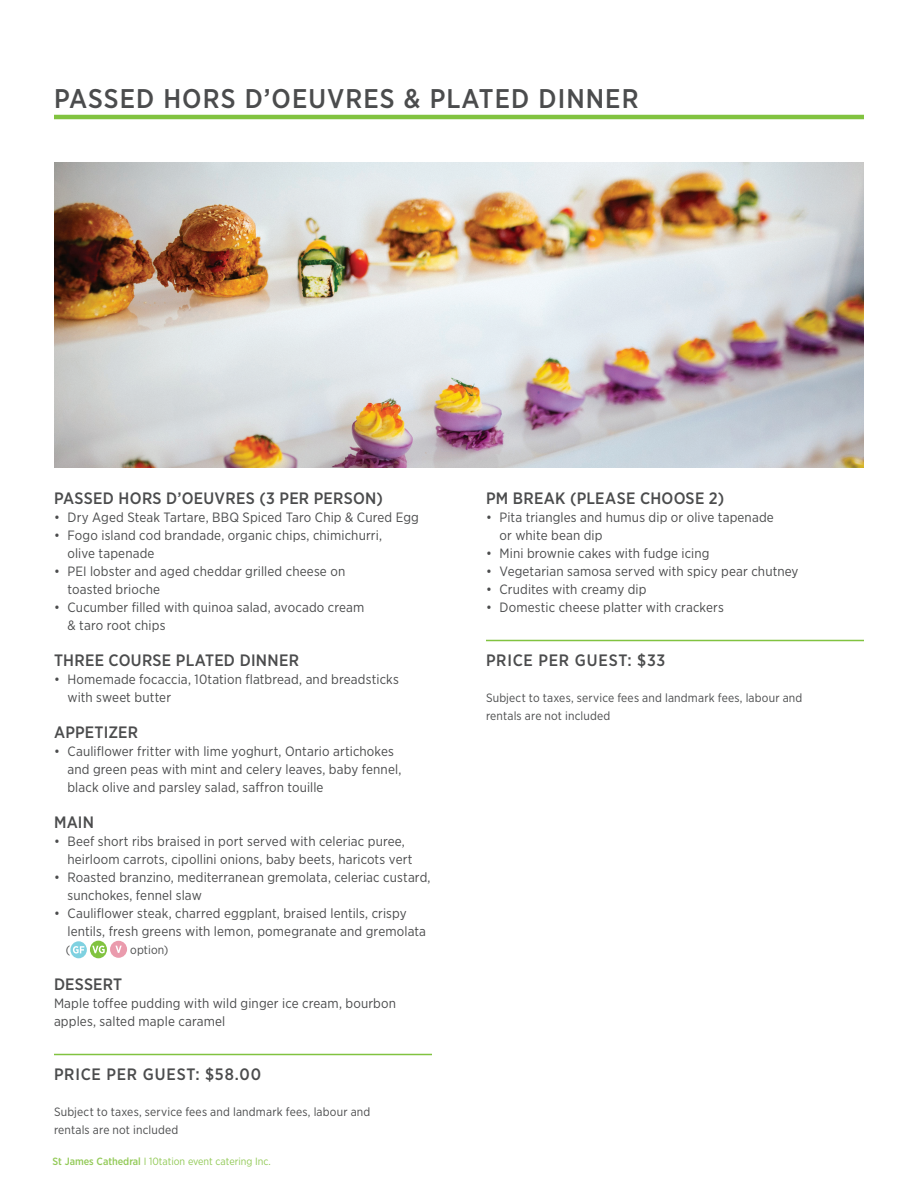
<style>
.page{position:relative;width:918px;height:1188px;background:#fff}
.page>*{position:absolute;margin:0;border:0;box-sizing:border-box;transform-origin:0 0}
.t1{font:500 27px "Gotham Narrow";letter-spacing:.04em;color:#4b4c4d}
.t2{font:500 16.5px "Gotham Narrow";letter-spacing:.02em;color:#4b4c4d}
.t3{font:500 16.5px "Gotham Narrow";letter-spacing:.05em;color:#4b4c4d}
.t4{font:500 16.5px "Gotham Narrow";letter-spacing:.045em;color:#4b4c4d}
.t5{font:13.5px/18px "Gotham Narrow";letter-spacing:.01em;color:#4b4c4d}
.t6{font:12px/18px "Gotham Narrow";letter-spacing:.015em;color:#4b4c4d}
.t7{font:10.5px "Gotham Narrow";color:#93ca58}
.s1{font-weight:500}
</style>
<div class="page">
<hr style="left:54px;top:1054px;width:378px;height:1px;background:#81c340">
<hr style="left:54px;top:115px;width:810px;height:4px;background:#81c340">
<hr style="left:486px;top:640px;width:378px;height:1px;background:#81c340">
<img style="left:54px;top:162px;width:810px;height:306px">
<div style="left:70px;top:941px;width:17px;height:17px;background:#7fd1e0;border-radius:50%"></div>
<svg style="left:73px;top:946px;width:11px;height:8px"></svg>
<svg style="left:90px;top:941px;width:17px;height:17px"></svg>
<svg style="left:92px;top:946px;width:13px;height:7px"></svg>
<div style="left:110px;top:941px;width:17px;height:17px;background:#ea9bad;border-radius:50%"></div>
<svg style="left:115px;top:946px;width:7px;height:7px"></svg>
<h1 class="t1" style="left:54px;top:81px;width:586px">PASSED HORS D’OEUVRES &amp; PLATED DINNER</h1>
<p class="t2" style="left:54px;top:488px;width:331px">PASSED HORS D’OEUVRES (3 PER PERSON)</p>
<p class="t5" style="left:54px;top:508px;width:366px">• Dry Aged Steak Tartare, BBQ Spiced Taro Chip &amp; Cured Egg</p>
<p class="t5" style="left:68px;top:526px;width:316px;text-indent:-14px">• Fogo island cod brandade, organic chips, chimichurri, olive tapenade</p>
<p class="t5" style="left:68px;top:562px;width:279px;text-indent:-14px">• PEI lobster and aged cheddar grilled cheese on toasted brioche</p>
<p class="t5" style="left:68px;top:598px;width:298px;text-indent:-14px">• Cucumber filled with quinoa salad, avocado cream &amp; taro root chips</p>
<p class="t2" style="left:54px;top:650px;width:247px">THREE COURSE PLATED DINNER</p>
<p class="t5" style="left:68px;top:670px;width:333px;text-indent:-14px">• Homemade focaccia, 10tation flatbread, and breadsticks with sweet butter</p>
<p class="t2" style="left:54px;top:722px;width:86px">APPETIZER</p>
<p class="t5" style="left:68px;top:742px;width:335px;text-indent:-14px">• Cauliflower fritter with lime yoghurt, Ontario artichokes and green peas with mint and celery leaves, baby fennel, black olive and parsley salad, saffron touille</p>
<p class="t2" style="left:54px;top:812px;width:42px">MAIN</p>
<p class="t5" style="left:68px;top:832px;width:347px;text-indent:-14px">• Beef short ribs braised in port served with celeriac puree, heirloom carrots, cipollini onions, baby beets, haricots vert</p>
<p class="t5" style="left:68px;top:868px;width:365px;text-indent:-14px">• Roasted branzino, mediterranean gremolata, celeriac custard, sunchokes, fennel slaw</p>
<p class="t5" style="left:68px;top:904px;width:360px;text-indent:-14px">• Cauliflower steak, charred eggplant, braised lentils, crispy lentils, fresh greens with lemon, pomegranate and gremolata</p>
<p class="t6" style="left:66px;top:941px;width:6px">(</p>
<p class="t6" style="left:130px;top:941px;width:40px">option)</p>
<p class="t2" style="left:54px;top:974px;width:70px">DESSERT</p>
<p class="t5" style="left:54px;top:994px;width:344px">Maple toffee pudding with wild ginger ice cream, bourbon apples, salted maple caramel</p>
<p class="t3" style="left:54px;top:1064px;width:209px">PRICE PER GUEST: $58.00</p>
<p class="t6" style="left:54px;top:1103px;width:318px">Subject to taxes, service fees and landmark fees, labour and rentals are not included</p>
<p class="t7" style="left:52px;top:1155px;width:220px"><span class="s1">St James Cathedral</span> I 10tation event catering Inc.</p>
<p class="t2" style="left:486px;top:488px;width:240px">PM BREAK (PLEASE CHOOSE 2)</p>
<p class="t5" style="left:500px;top:508px;width:276px;text-indent:-14px">• Pita triangles and humus dip or olive tapenade or white bean dip</p>
<p class="t5" style="left:486px;top:544px;width:225px">• Mini brownie cakes with fudge icing</p>
<p class="t5" style="left:486px;top:562px;width:314px">• Vegetarian samosa served with spicy pear chutney</p>
<p class="t5" style="left:486px;top:580px;width:162px">• Crudites with creamy dip</p>
<p class="t5" style="left:486px;top:598px;width:239px">• Domestic cheese platter with crackers</p>
<p class="t4" style="left:486px;top:650px;width:181px">PRICE PER GUEST: $33</p>
<p class="t6" style="left:486px;top:689px;width:318px">Subject to taxes, service fees and landmark fees, labour and rentals are not included</p>
</div>
